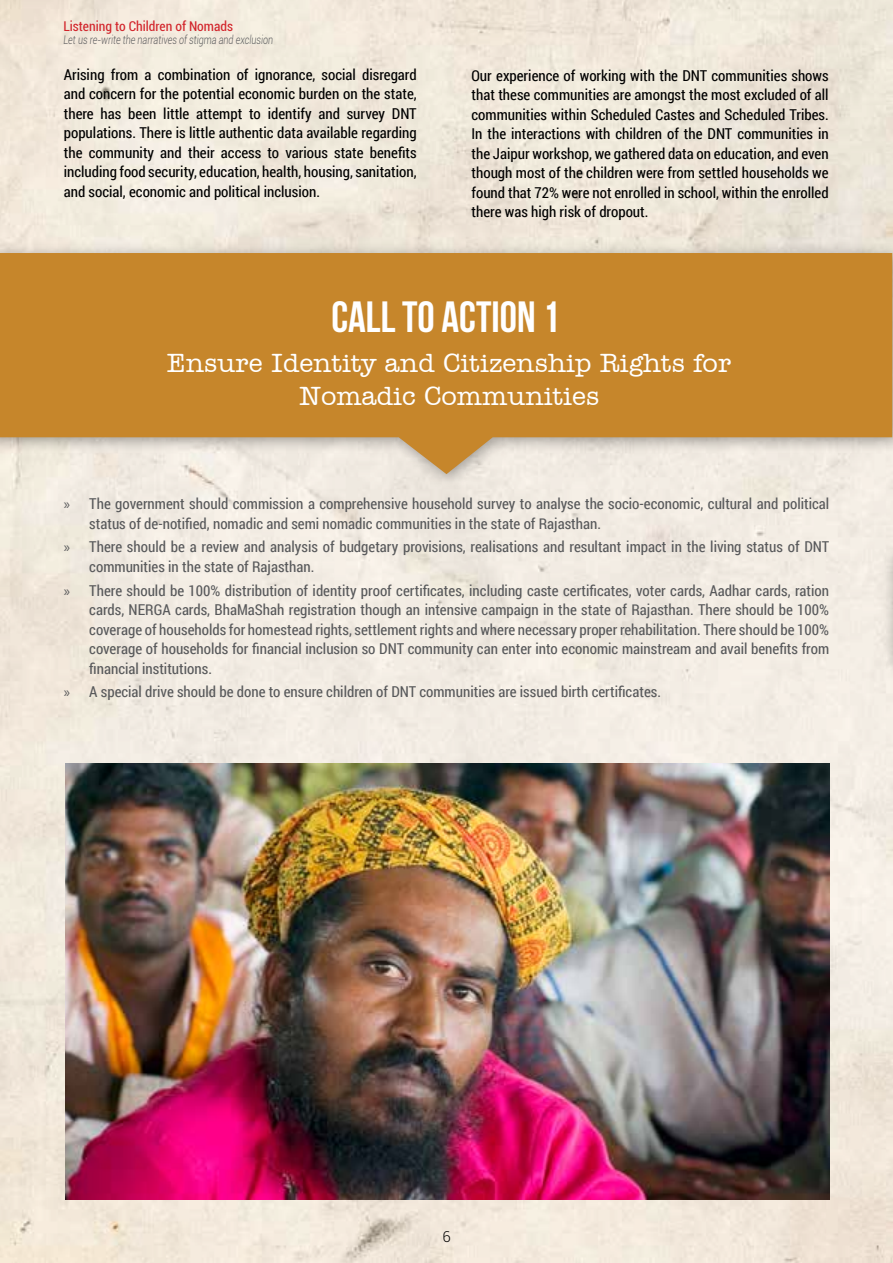
<style>
.page{position:relative;width:893px;height:1263px;background:#fff}
.page>*{position:absolute;margin:0;border:0;box-sizing:border-box;transform-origin:0 0}
.t1{font:700 43.5px "Bebas Neue";color:#fff}
.t2{font:500 27px/32.4px "Amer Typewriter IT Cby BT";color:#fff;text-align:center}
.t3{font:15px/19.5px "Roboto Condensed";color:#58595b}
.t4{font:15px/19.5px "Roboto Condensed";color:#000;text-align:justify}
.t5{font:300 15px "Roboto";color:#000}
.t6{font:condensed 13.5px "Roboto";color:#d2232a}
.t7{font:italic 300 12px "Roboto";color:#58595b;scale:.75 1}
.s1{font-family:"Myriad Pro"}
</style>
<div class="page">
<img style="left:0;top:0;width:893px;height:1263px">
<div style="left:0;top:241px;width:893px;height:249px;background:#000;opacity:.35"></div>
<svg style="left:0;top:253px;width:892px;height:221px;fill:#c6862b"></svg>
<img style="left:65px;top:763px;width:764px;height:436px">
<div style="left:881px;top:542px;width:12px;height:138px;background:#000;opacity:.35"></div>
<svg style="left:892px;top:553px;width:1px;height:110px"></svg>
<p class="t6" style="left:63px;top:17px;width:171px">Listening to Children of Nomads</p>
<p class="t7" style="left:63px;top:32px;width:281px">Let us re-write the narratives of stigma and exclusion</p>
<p class="t4" style="left:64px;top:64px;width:354px">Arising from a combination of ignorance, social disregard and concern for the potential economic burden on the state, there has been little attempt to identify and survey DNT populations. There is little authentic data available regarding the community and their access to various state benefits including food security, education, health, housing, sanitation, and social, economic and political inclusion.</p>
<p class="t4" style="left:471px;top:65px;width:359px">Our experience of working with the DNT communities shows that these communities are amongst the most excluded of all communities within Scheduled Castes and Scheduled Tribes.<br>In the interactions with children of the DNT communities in the Jaipur workshop, we gathered data on education, and even though most of the children were from settled households we found that 72% were not enrolled in school, within the enrolled there was high risk of dropout.</p>
<h1 class="t1" style="left:331px;top:294px;width:230px">CALL TO ACTION 1</h1>
<h2 class="t2" style="left:167px;top:347px;width:566px">Ensure Identity and Citizenship Rights for<br>Nomadic Communities</h2>
<p class="t3" style="left:89px;top:493px;width:741px;text-indent:-26px"><span class="s1">»</span> The government should commission a comprehensive household survey to analyse the socio-economic, cultural and political status of de-notified, nomadic and semi nomadic communities in the state of Rajasthan.</p>
<p class="t3" style="left:89px;top:537px;width:741px;text-indent:-26px"><span class="s1">»</span> There should be a review and analysis of budgetary provisions, realisations and resultant impact in the living status of DNT communities in the state of Rajasthan.</p>
<p class="t3" style="left:89px;top:580px;width:741px;text-align:justify;text-indent:-26px"><span class="s1">»</span> There should be 100% distribution of identity proof certificates, including caste certificates, voter cards, Aadhar cards, ration cards, NERGA cards, BhaMaShah registration though an intensive campaign in the state of Rajasthan. There should be 100% coverage of households for homestead rights, settlement rights and where necessary proper rehabilitation. There should be 100% coverage of households for financial inclusion so DNT community can enter into economic mainstream and avail benefits from financial institutions.</p>
<p class="t3" style="left:64px;top:682px;width:599px"><span class="s1">»</span> A special drive should be done to ensure children of DNT communities are issued birth certificates.</p>
<p class="t5" style="left:442px;top:1226px;width:10px">6</p>
</div>
